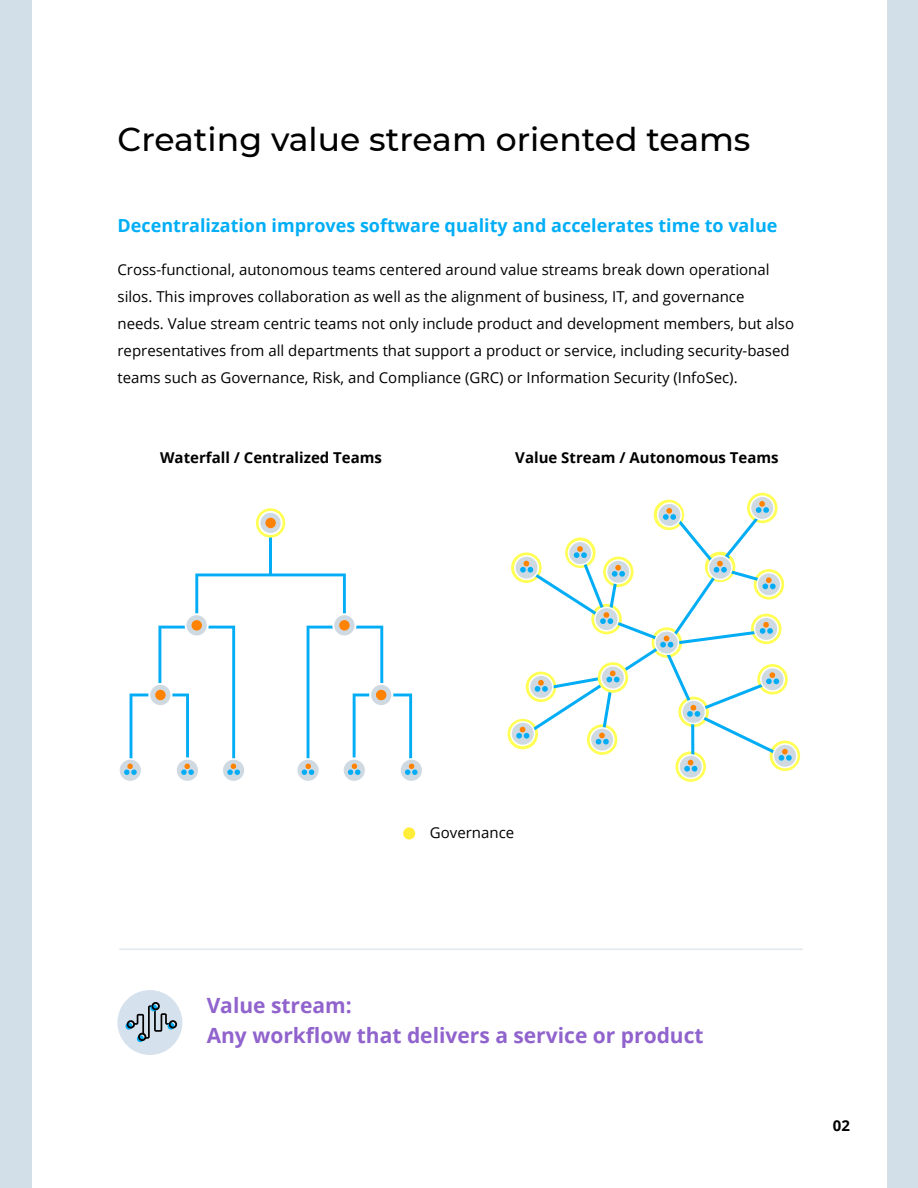
<style>
.page{position:relative;width:918px;height:1188px;background:#d3dfe8}
.page>*{position:absolute;margin:0;border:0;box-sizing:border-box;transform-origin:0 0}
.t1{font:500 33px "Montserrat";color:#000}
.t2{font:700 21px/30px "Open Sans";color:#9063cd}
.t3{font:700 18px "Open Sans";color:#02aef6}
.t4{font:15px/27px "Open Sans";color:#000}
.t5{font:700 15px "Open Sans";color:#000}
</style>
<div class="page">
<div style="left:32px;top:0;width:854px;height:1188px;background:#fff"></div>
<div style="left:508px;top:719px;width:30px;height:30px;background:#ffff54;border-radius:50%"></div>
<svg style="left:675px;top:751px;width:31px;height:31px"></svg>
<div style="left:770px;top:741px;width:30px;height:30px;background:#ffff54;border-radius:50%"></div>
<div style="left:747px;top:493px;width:31px;height:30px;background:#ffff54;border-radius:50%"></div>
<svg style="left:510px;top:495px;width:288px;height:284px"></svg>
<div style="left:403px;top:827px;width:12px;height:13px;background:#ffed38;border-radius:50%"></div>
<hr style="left:269px;top:519px;width:3px;height:56px;background:#03adf5">
<svg style="left:256px;top:508px;width:29px;height:30px"></svg>
<svg style="left:259px;top:511px;width:24px;height:24px"></svg>
<div style="left:265px;top:518px;width:11px;height:10px;background:#ff8200;border-radius:50%"></div>
<svg style="left:119px;top:573px;width:303px;height:208px"></svg>
<div style="left:117px;top:990px;width:65px;height:65px;background:#d5e1ec;border-radius:50%"></div>
<svg style="left:127px;top:1002px;width:50px;height:39px"></svg>
<hr style="left:119px;top:949px;width:684px;height:1px;background:#d3dfe8">
<h1 class="t1" style="left:118px;top:126px;width:634px">Creating value stream oriented teams</h1>
<p class="t3" style="left:118px;top:218px;width:661px">Decentralization improves software quality and accelerates time to value</p>
<p class="t4" style="left:118px;top:257px;width:678px">Cross-functional, autonomous teams centered around value streams break down operational silos. This improves collaboration as well as the alignment of business, IT, and governance needs. Value stream centric teams not only include product and development members, but also representatives from all departments that support a product or service, including security-based teams such as Governance, Risk, and Compliance (GRC) or Information Security (InfoSec).</p>
<p class="t5" style="left:160px;top:452px;width:223px">Waterfall / Centralized Teams</p>
<p class="t5" style="left:515px;top:452px;width:265px">Value Stream / Autonomous Teams</p>
<p class="t4" style="left:430px;top:821px;width:86px">Governance</p>
<h2 class="t2" style="left:207px;top:992px;width:499px">Value stream:<br>Any workflow that delivers a service or product</h2>
<p class="t5" style="left:833px;top:1120px;width:19px">02</p>
</div>
